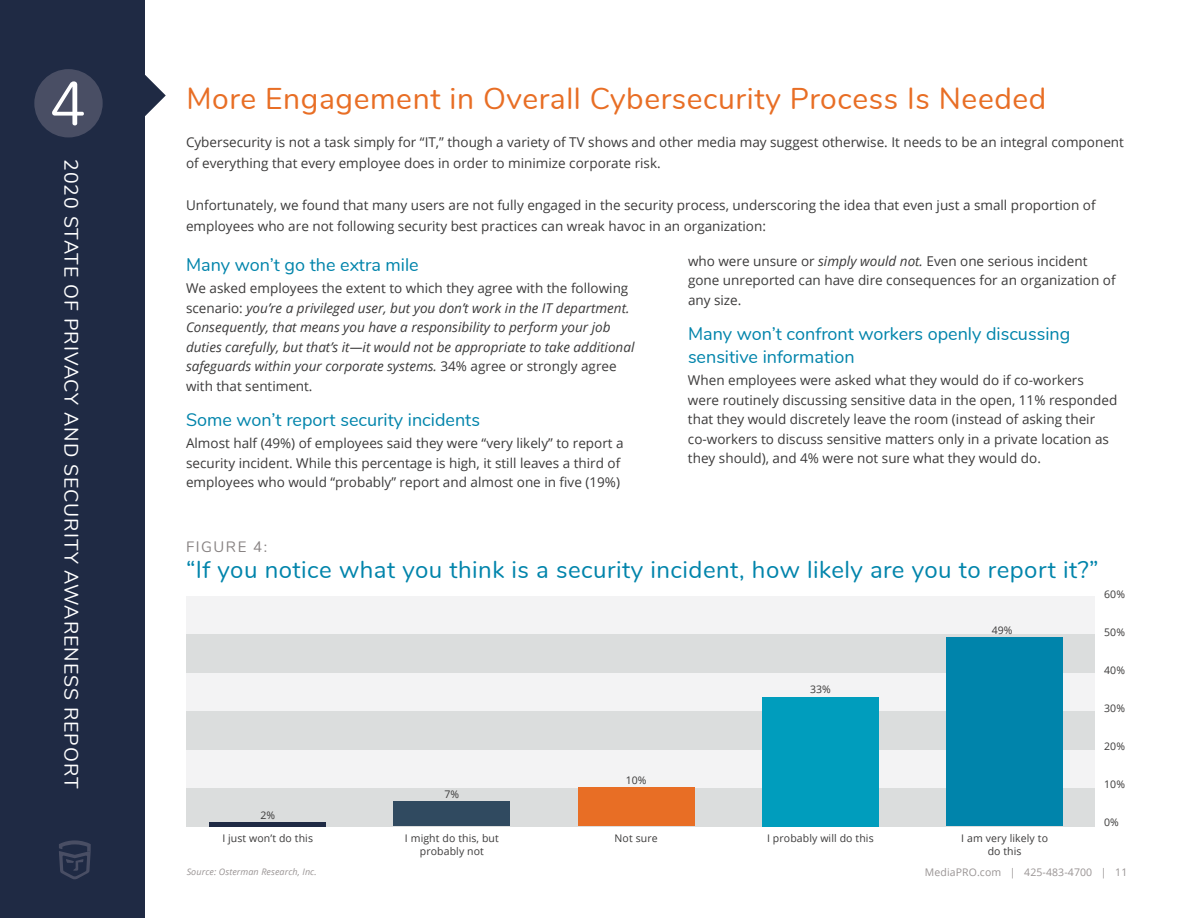
<style>
.page{position:relative;width:1188px;height:918px;background:#fff}
.page>*{position:absolute;margin:0;border:0;box-sizing:border-box;transform-origin:0 0}
.t1{font:30px "Nunito";letter-spacing:.02em;color:#e86e25}
.t2{font:24px "Nunito";letter-spacing:.02em;color:#0084ab}
.t3{font:19.5px "Nunito";letter-spacing:.05em;color:#fff}
.t4{font:18px/22.5px "Nunito";color:#0084ab}
.t5{font:15px "Nunito";letter-spacing:.1em;color:#888383}
.t6{font:13.5px/19.5px "Open Sans";color:#3b3a3a}
.t7{font:italic 13.5px/19.5px "Open Sans";color:#3b3a3a}
.t8{font:10.5px/12.6px "Open Sans";letter-spacing:.01em;color:#3b3a3a;text-align:center}
.t9{font:10.5px "Open Sans";letter-spacing:.01em;color:#999494}
.t10{font:italic 9px "Open Sans";letter-spacing:.01em;color:#999494}
.s1{font-style:normal}
.s2{font-style:italic}
</style>
<div class="page">
<svg style="left:145px;top:75px;width:21px;height:41px"></svg>
<div style="left:0;top:0;width:145px;height:918px;background:#1f2a44"></div>
<svg style="left:59px;top:840px;width:32px;height:39px"></svg>
<div style="left:34px;top:69px;width:69px;height:68px;background:#494e64;border-radius:50%"></div>
<svg style="left:52px;top:81px;width:32px;height:44px"></svg>
<div style="left:186px;top:673px;width:909px;height:38px;background:#f3f3f4"></div>
<div style="left:186px;top:596px;width:909px;height:38px;background:#f3f3f4"></div>
<div style="left:186px;top:749px;width:909px;height:39px;background:#f3f3f4"></div>
<div style="left:186px;top:711px;width:909px;height:38px;background:#dbdddd"></div>
<div style="left:186px;top:634px;width:909px;height:39px;background:#dbdddd"></div>
<div style="left:186px;top:788px;width:909px;height:38px;background:#dbdddd"></div>
<hr style="left:210px;top:822px;width:116px;height:4px;background:#1f2a44">
<div style="left:394px;top:801px;width:116px;height:25px;background:#304a60"></div>
<div style="left:578px;top:787px;width:116px;height:39px;background:#e86e25"></div>
<div style="left:762px;top:697px;width:117px;height:129px;background:#009dbd"></div>
<div style="left:947px;top:638px;width:116px;height:188px;background:#0084ab"></div>
<h3 class="t3" style="left:86px;top:159px;width:631px;rotate:90deg">2020 STATE OF PRIVACY AND SECURITY AWARENESS REPORT</h3>
<h1 class="t1" style="left:186px;top:77px;width:861px">More Engagement in Overall Cybersecurity Process Is Needed</h1>
<p class="t6" style="left:186px;top:132px;width:940px;line-height:21px">Cybersecurity is not a task simply for “IT,” though a variety of TV shows and other media may suggest otherwise. It needs to be an integral component of everything that every employee does in order to minimize corporate risk.</p>
<p class="t6" style="left:186px;top:194px;width:911px;line-height:21px">Unfortunately, we found that many users are not fully engaged in the security process, underscoring the idea that even just a small proportion of employees who are not following security best practices can wreak havoc in an organization:</p>
<h3 class="t4" style="left:186px;top:252px;width:234px">Many won’t go the extra mile</h3>
<p class="t7" style="left:186px;top:278px;width:450px"><span class="s1">We asked employees the extent to which they agree with the following scenario:</span> you’re a privileged user, but you don’t work in the IT department.<br>Consequently, that means you have a responsibility to perform your job duties carefully, but that’s it—it would not be appropriate to take additional safeguards within your corporate systems. <span class="s1">34% agree or strongly agree with that sentiment.</span></p>
<h3 class="t4" style="left:186px;top:407px;width:296px">Some won’t report security incidents</h3>
<p class="t6" style="left:186px;top:433px;width:439px">Almost half (49%) of employees said they were “very likely” to report a security incident. While this percentage is high, it still leaves a third of employees who would “probably” report and almost one in five (19%)</p>
<p class="t5" style="left:186px;top:536px;width:83px">FIGURE 4:</p>
<p class="t6" style="left:688px;top:251px;width:429px">who were unsure or <span class="s2">simply would not.</span> Even one serious incident gone unreported can have dire consequences for an organization of any size.</p>
<h3 class="t4" style="left:688px;top:322px;width:384px">Many won’t confront workers openly discussing sensitive information</h3>
<p class="t6" style="left:688px;top:370px;width:431px">When employees were asked what they would do if co-workers were routinely discussing sensitive data in the open, 11% responded that they would discretely leave the room (instead of asking their co-workers to discuss sensitive matters only in a private location as they should), and 4% were not sure what they would do.</p>
<h2 class="t2" style="left:186px;top:552px;width:914px">“If you notice what you think is a security incident, how likely are you to report it?”</h2>
<p class="t8" style="left:260px;top:808px;width:16px">2%</p>
<p class="t8" style="left:445px;top:787px;width:16px">7%</p>
<p class="t8" style="left:626px;top:773px;width:22px">10%</p>
<p class="t8" style="left:810px;top:683px;width:22px">33%</p>
<p class="t8" style="left:992px;top:624px;width:22px">49%</p>
<p class="t8" style="left:222px;top:832px;width:92px">I just won’t do this</p>
<p class="t8" style="left:405px;top:832px;width:95px">I might do this, but probably not</p>
<p class="t8" style="left:615px;top:832px;width:45px">Not sure</p>
<p class="t8" style="left:767px;top:832px;width:108px">I probably will do this</p>
<p class="t8" style="left:961px;top:832px;width:88px">I am very likely to do this</p>
<p class="t8" style="left:1104px;top:587px;width:22px">60%</p>
<p class="t8" style="left:1104px;top:625px;width:22px">50%</p>
<p class="t8" style="left:1104px;top:663px;width:22px">40%</p>
<p class="t8" style="left:1104px;top:701px;width:22px">30%</p>
<p class="t8" style="left:1104px;top:739px;width:22px">20%</p>
<p class="t8" style="left:1104px;top:777px;width:22px">10%</p>
<p class="t8" style="left:1104px;top:815px;width:16px">0%</p>
<p class="t10" style="left:187px;top:866px;width:132px">Source: Osterman Research, Inc.</p>
<p class="t9" style="left:925px;top:865px;width:204px">MediaPRO.com | 425-483-4700 | 11</p>
</div>
